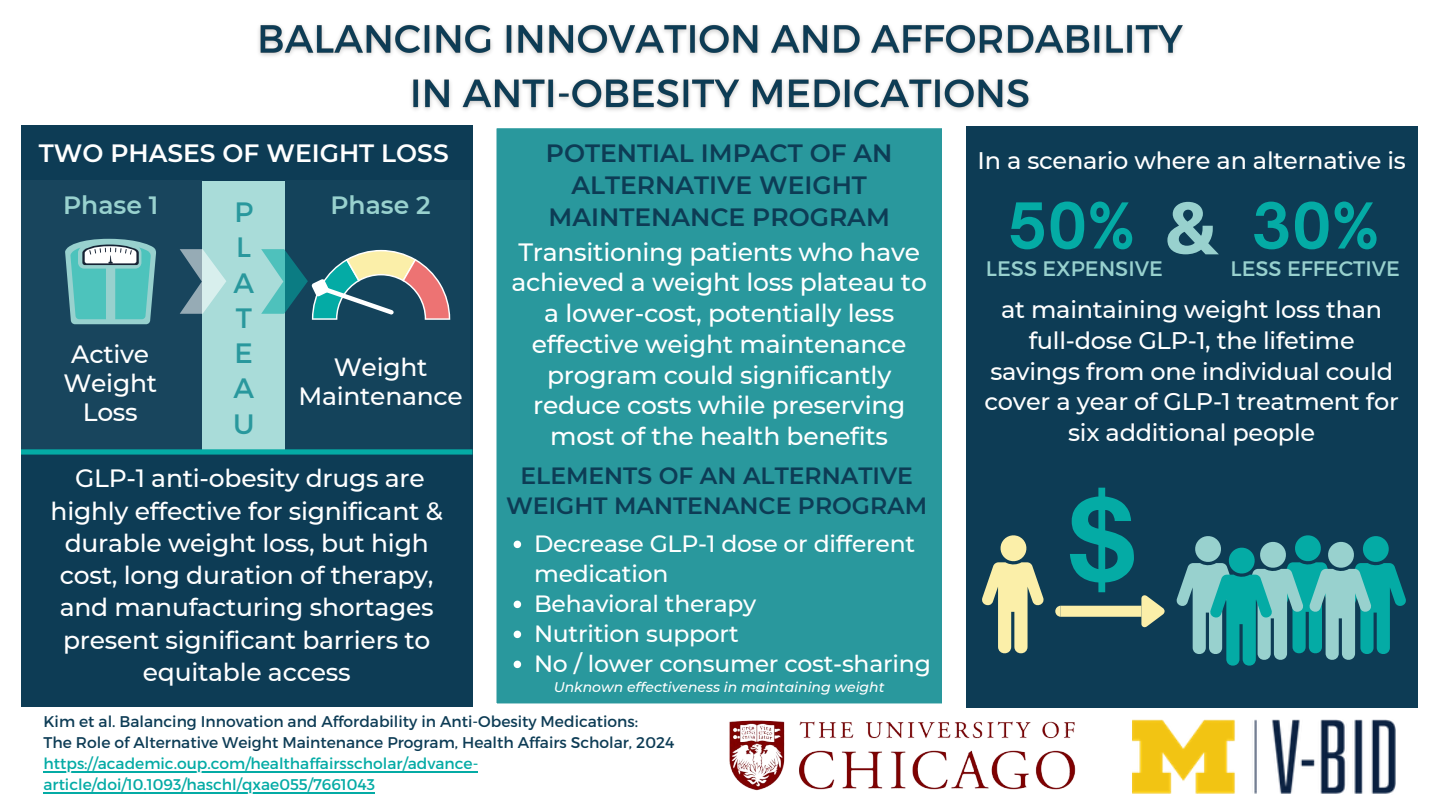
<style>
.page{position:relative;width:1440px;height:810px;background:#fff}
.page>*{position:absolute;margin:0;border:0;box-sizing:border-box;transform-origin:0 0}
.t1{font:700 60.5px "Open Sauce One";color:#04aba5}
.t2{font:28px/35.2px "Montserrat";color:#29989d;text-align:justify}
.t3{font:500 25px/30.8px "Montserrat";letter-spacing:-.01em;color:#fff;text-align:center}
.t4{font:600 25px/32.2px "Montserrat";color:#0d3c55;text-align:center}
.t5{font:600 25px "Montserrat";color:#fff}
.t6{font:600 25px "Montserrat";color:#98d1ce}
.t7{font:500 24px/30.8px "Montserrat";letter-spacing:-.01em;color:#fff;text-align:center}
.t8{font:500 23.5px/30px "Montserrat";letter-spacing:-.01em;color:#fff}
.t9{font:600 23.5px/30px "Montserrat";color:#0d3c55;text-align:center}
.t10{font:21px "Montserrat";color:#98d1ce}
.t11{font:15.5px "Montserrat";color:#0d3c55}
.t12{font:15.5px "Montserrat";color:#04aba5}
.t13{font:italic 500 14px "Montserrat";color:#fff}
</style>
<div class="page">
<div style="left:21px;top:125px;width:451px;height:581px;background:#0d3c55"></div>
<div style="left:18px;top:181px;width:185px;height:269px;background:#18455d"></div>
<div style="left:496px;top:128px;width:446px;height:576px;background:#29989d"></div>
<div style="left:966px;top:126px;width:452px;height:582px;background:#0d3c55"></div>
<img style="left:729px;top:720px;width:347px;height:71px">
<img style="left:1133px;top:719px;width:263px;height:75px">
<div style="left:285px;top:181px;width:185px;height:269px;background:#14435b"></div>
<div style="left:203px;top:181px;width:82px;height:268px;background:#a9dcd9"></div>
<div style="left:21px;top:449px;width:451px;height:6px;background:#04aba5"></div>
<svg style="left:180px;top:249px;width:270px;height:71px"></svg>
<svg style="left:1167px;top:202px;width:52px;height:52px"></svg>
<svg style="left:65px;top:239px;width:91px;height:85px;background:#6fbbba"></svg>
<svg style="left:982px;top:535px;width:62px;height:119px"></svg>
<svg style="left:1176px;top:535px;width:230px;height:131px"></svg>
<svg style="left:1055px;top:488px;width:110px;height:139px"></svg>
<img style="left:258px;top:24px;width:925px;height:87px">
<hr style="left:44px;top:771px;width:434px;height:1px;background:#04aba5">
<hr style="left:44px;top:792px;width:331px;height:1px;background:#04aba5">
<svg style="left:514px;top:541px;width:7px;height:7px"></svg>
<svg style="left:514px;top:601px;width:7px;height:7px"></svg>
<svg style="left:514px;top:631px;width:7px;height:7px"></svg>
<svg style="left:514px;top:661px;width:7px;height:7px"></svg>
<h1 class="t5" style="left:39px;top:138px;width:411px">TWO PHASES OF WEIGHT LOSS</h1>
<p class="t4" style="left:546px;top:137px;width:348px">POTENTIAL IMPACT OF AN<br>ALTERNATIVE WEIGHT<br>MAINTENANCE PROGRAM</p>
<h3 class="t6" style="left:63px;top:190px;width:97px">Phase 1</h3>
<h1 class="t2" style="left:233px;top:193px;width:23px">P L A T E A U</h1>
<p class="t6" style="left:330px;top:190px;width:102px">Phase 2</p>
<h5 class="t3" style="left:512px;top:236px;width:417px">Transitioning patients who have achieved a weight loss plateau to a lower-cost, potentially less effective weight maintenance program could significantly reduce costs while preserving most of the health benefits</h5>
<p class="t3" style="left:63px;top:339px;width:95px;line-height:29.2px">Active<br>Weight<br>Loss</p>
<p class="t3" style="left:298px;top:352px;width:166px;line-height:29.2px">Weight<br>Maintenance</p>
<h5 class="t3" style="left:51px;top:462px;width:394px;line-height:32.2px">GLP-1 anti-obesity drugs are highly effective for significant &amp; durable weight loss, but high cost, long duration of therapy, and manufacturing shortages present significant barriers to equitable access</h5>
<p class="t9" style="left:506px;top:460px;width:423px">ELEMENTS OF AN ALTERNATIVE<br>WEIGHT MANTENANCE PROGRAM</p>
<p class="t8" style="left:534px;top:528px;width:383px">Decrease GLP-1 dose or different medication</p>
<p class="t8" style="left:534px;top:588px;width:224px">Behavioral therapy</p>
<h4 class="t8" style="left:534px;top:618px;width:206px">Nutrition support</h4>
<p class="t8" style="left:534px;top:648px;width:398px">No / lower consumer cost-sharing</p>
<h5 class="t13" style="left:554px;top:679px;width:332px">Unknown effectiveness in maintaining weight</h5>
<h4 class="t11" style="left:44px;top:712px;width:596px">Kim et al. Balancing Innovation and Affordability in Anti-Obesity Medications:</h4>
<h5 class="t11" style="left:44px;top:733px;width:632px">The Role of Alternative Weight Maintenance Program, Health Affairs Scholar, 2024</h5>
<h4 class="t12" style="left:44px;top:754px;width:436px">https://academic.oup.com/healthaffairsscholar/advance-</h4>
<h5 class="t12" style="left:44px;top:775px;width:333px">article/doi/10.1093/haschl/qxae055/7661043</h5>
<p class="t7" style="left:978px;top:145px;width:430px">In a scenario where an alternative is</p>
<p class="t1" style="left:1007px;top:188px;width:129px">50%</p>
<p class="t1" style="left:1251px;top:188px;width:129px">30%</p>
<p class="t10" style="left:986px;top:255px;width:178px">LESS EXPENSIVE</p>
<p class="t10" style="left:1231px;top:255px;width:171px">LESS EFFECTIVE</p>
<p class="t7" style="left:985px;top:294px;width:416px">at maintaining weight loss than full-dose GLP-1, the lifetime savings from one individual could cover a year of GLP-1 treatment for six additional people</p>
</div>
